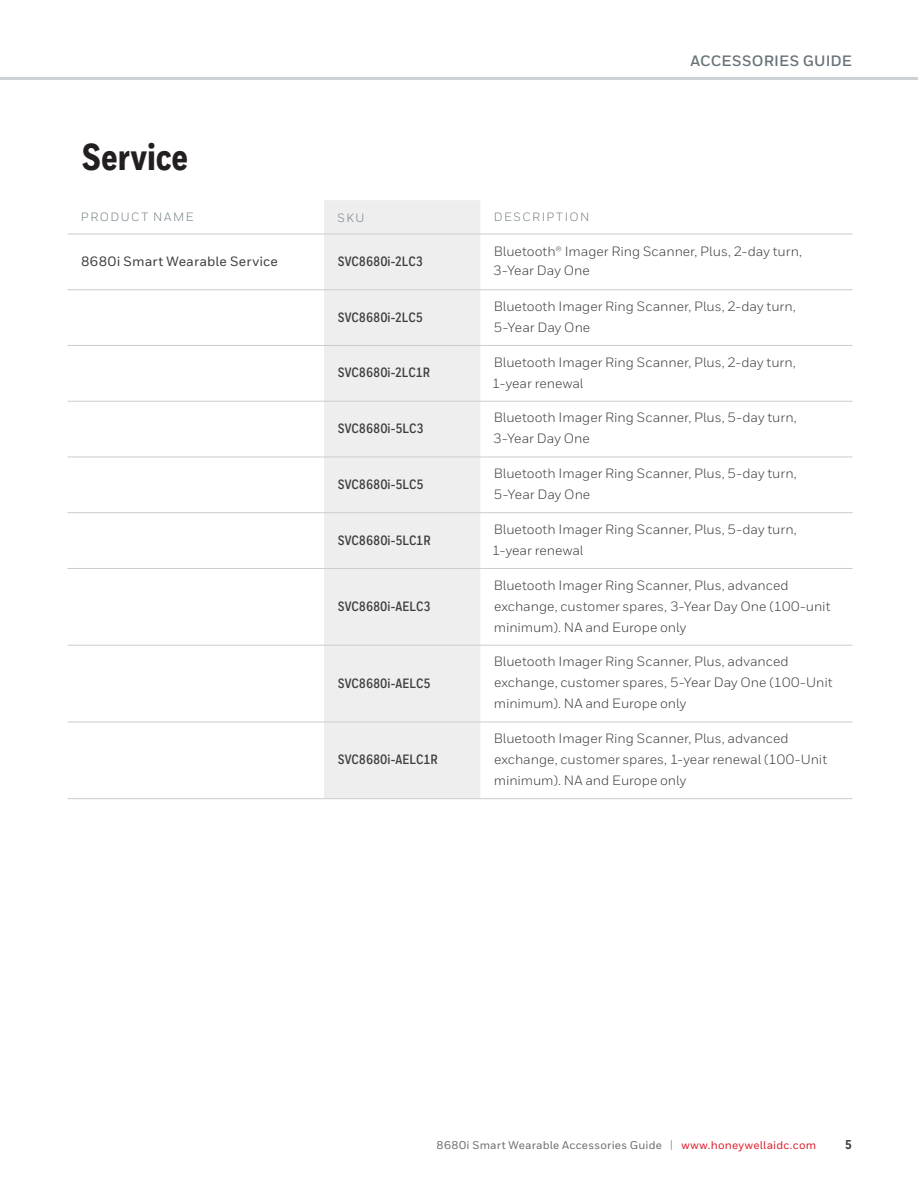
<style>
.page{position:relative;width:918px;height:1188px;background:#fff}
.page>*{position:absolute;margin:0;border:0;box-sizing:border-box;transform-origin:0 0}
.Heading_1{font:800 37.5px "Honeywell Cond";color:#231f20}
.t1{font:700 15px "Honeywell Sans";letter-spacing:.01em;color:#687379}
.Body__9_14_pt{font:13.5px/21px "Honeywell Sans";color:#3e3e3f}
.Body__9_14_pt-2{font:700 13.5px "Honeywell Cond";color:#3e3e3f}
.Body__9_14_pt-3{font:500 13.5px "Honeywell Sans";letter-spacing:.015em;color:#3e3e3f}
.t2{font:800 12.75px "Honeywell Cond";color:#3e3e3f}
.Table__Header{font:12px "Honeywell Sans";letter-spacing:.125em;color:#748086}
.t3{font:500 11.25px "Honeywell Sans";letter-spacing:.02em;color:#6c6d70}
.s1{font-size:11.4px;color:#939598}
.s2{color:#dc1f2e}
</style>
<div class="page">
<hr style="left:0;top:77px;width:918px;height:3px;background:#cbd1d5">
<div style="left:324px;top:200px;width:156px;height:598px;background:#eeeeef"></div>
<hr style="left:324px;top:289px;width:156px;height:1px;background:#cbccce">
<hr style="left:480px;top:289px;width:373px;height:1px;background:#cbccce">
<hr style="left:324px;top:345px;width:156px;height:1px;background:#cbccce">
<hr style="left:480px;top:345px;width:373px;height:1px;background:#cbccce">
<hr style="left:324px;top:401px;width:156px;height:1px;background:#cbccce">
<hr style="left:480px;top:401px;width:373px;height:1px;background:#cbccce">
<hr style="left:324px;top:457px;width:156px;height:1px;background:#cbccce">
<hr style="left:480px;top:457px;width:373px;height:1px;background:#cbccce">
<hr style="left:324px;top:512px;width:156px;height:1px;background:#cbccce">
<hr style="left:480px;top:512px;width:373px;height:1px;background:#cbccce">
<hr style="left:324px;top:568px;width:156px;height:1px;background:#cbccce">
<hr style="left:480px;top:568px;width:373px;height:1px;background:#cbccce">
<hr style="left:324px;top:645px;width:156px;height:1px;background:#cbccce">
<hr style="left:480px;top:645px;width:373px;height:1px;background:#cbccce">
<hr style="left:324px;top:722px;width:156px;height:1px;background:#cbccce">
<hr style="left:480px;top:722px;width:373px;height:1px;background:#cbccce">
<hr style="left:324px;top:798px;width:156px;height:1px;background:#cbccce">
<hr style="left:480px;top:798px;width:373px;height:1px;background:#cbccce">
<hr style="left:480px;top:234px;width:373px;height:1px;background:#cbccce">
<hr style="left:68px;top:234px;width:256px;height:1px;background:#cbccce">
<hr style="left:68px;top:289px;width:256px;height:1px;background:#cbccce">
<hr style="left:68px;top:345px;width:256px;height:1px;background:#cbccce">
<hr style="left:68px;top:401px;width:256px;height:1px;background:#cbccce">
<hr style="left:68px;top:457px;width:256px;height:1px;background:#cbccce">
<hr style="left:68px;top:512px;width:256px;height:1px;background:#cbccce">
<hr style="left:68px;top:568px;width:256px;height:1px;background:#cbccce">
<hr style="left:68px;top:645px;width:256px;height:1px;background:#cbccce">
<hr style="left:68px;top:722px;width:256px;height:1px;background:#cbccce">
<hr style="left:68px;top:798px;width:256px;height:1px;background:#cbccce">
<hr style="left:324px;top:234px;width:156px;height:1px;background:#cbccce">
<p class="Heading_1" style="left:83px;top:134px;width:107px">Service</p>
<p class="t1" style="left:690px;top:52px;width:163px">ACCESSORIES GUIDE</p>
<p class="Table__Header" style="left:81px;top:210px;width:114px">PRODUCT NAME</p>
<p class="Table__Header" style="left:338px;top:210px;width:28px">SKU</p>
<p class="Table__Header" style="left:494px;top:210px;width:97px">DESCRIPTION</p>
<p class="Body__9_14_pt-3" style="left:81px;top:253px;width:198px">8680i Smart Wearable Service</p>
<p class="Body__9_14_pt-2" style="left:338px;top:253px;width:86px">SVC8680i-2LC3</p>
<p class="Body__9_14_pt" style="left:493px;top:242px;width:310px;line-height:19.5px">Bluetooth® Imager Ring Scanner, Plus, 2-day turn,<br>3-Year Day One</p>
<p class="Body__9_14_pt-2" style="left:338px;top:309px;width:87px">SVC8680i-2LC5</p>
<p class="Body__9_14_pt" style="left:494px;top:296px;width:304px">Bluetooth Imager Ring Scanner, Plus, 2-day turn,<br>5-Year Day One</p>
<p class="Body__9_14_pt-2" style="left:338px;top:364px;width:93px">SVC8680i-2LC1R</p>
<p class="Body__9_14_pt" style="left:492px;top:352px;width:305px">Bluetooth Imager Ring Scanner, Plus, 2-day turn,<br>1-year renewal</p>
<p class="Body__9_14_pt-2" style="left:338px;top:420px;width:87px">SVC8680i-5LC3</p>
<p class="Body__9_14_pt" style="left:493px;top:407px;width:305px">Bluetooth Imager Ring Scanner, Plus, 5-day turn,<br>3-Year Day One</p>
<p class="Body__9_14_pt-2" style="left:338px;top:476px;width:87px">SVC8680i-5LC5</p>
<p class="Body__9_14_pt" style="left:494px;top:463px;width:305px">Bluetooth Imager Ring Scanner, Plus, 5-day turn,<br>5-Year Day One</p>
<p class="Body__9_14_pt-2" style="left:338px;top:532px;width:94px">SVC8680i-5LC1R</p>
<p class="Body__9_14_pt" style="left:492px;top:519px;width:306px">Bluetooth Imager Ring Scanner, Plus, 5-day turn,<br>1-year renewal</p>
<p class="Body__9_14_pt-2" style="left:338px;top:598px;width:94px">SVC8680i-AELC3</p>
<p class="Body__9_14_pt-2" style="left:338px;top:675px;width:94px">SVC8680i-AELC5</p>
<p class="Body__9_14_pt-2" style="left:338px;top:751px;width:101px">SVC8680i-AELC1R</p>
<p class="Body__9_14_pt" style="left:494px;top:575px;width:338px">Bluetooth Imager Ring Scanner, Plus, advanced exchange, customer spares, 3-Year Day One (100-unit minimum). NA and Europe only</p>
<p class="Body__9_14_pt" style="left:494px;top:651px;width:341px">Bluetooth Imager Ring Scanner, Plus, advanced exchange, customer spares, 5-Year Day One (100-Unit minimum). NA and Europe only</p>
<p class="Body__9_14_pt" style="left:494px;top:728px;width:335px">Bluetooth Imager Ring Scanner, Plus, advanced exchange, customer spares, 1-year renewal (100-Unit minimum). NA and Europe only</p>
<p class="t3" style="left:437px;top:1138px;width:381px">8680i Smart Wearable Accessories Guide <span class="s1">|</span> <span class="s2">www.honeywellaidc.com</span></p>
<p class="t2" style="left:845px;top:1137px;width:8px">5</p>
</div>
